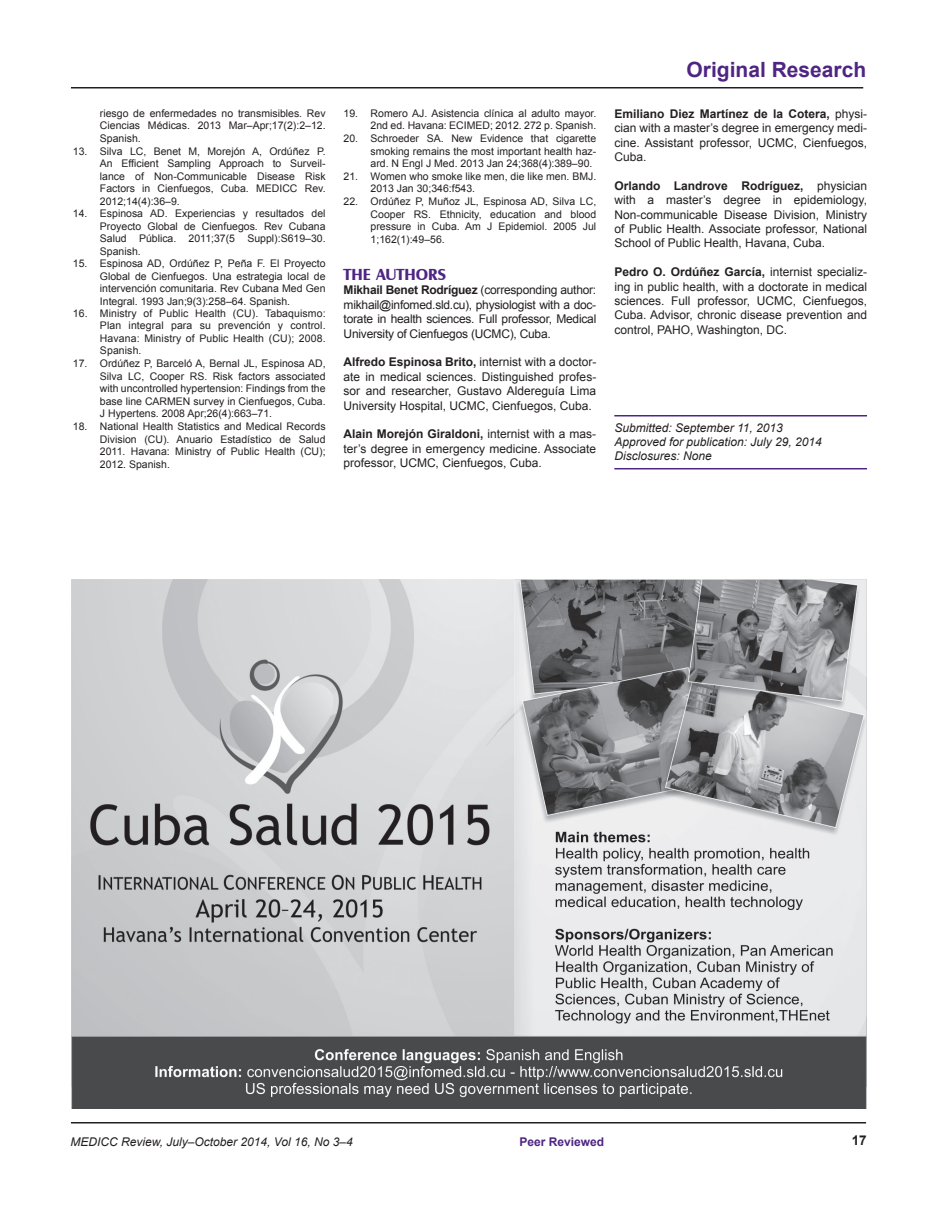
<style>
.page{position:relative;width:945px;height:1215px;background:#fff}
.page>*{position:absolute;margin:0;border:0;box-sizing:border-box;transform-origin:0 0}
.t1{font:700 21px "Arial";color:#4e2582}
.t2{font:700 16.5px "Castle T";color:#4e2582}
.t3{font:700 13.5px "Arial";color:#231f20}
.t4{font:12px/14.4px "Arial";color:#231f20;text-align:justify}
.t5{font:italic 12px/14.4px "Arial";color:#231f20}
.t6{font:700 12px "Arial";color:#4e2582}
.t7{font:10.5px/12.6px "Arial";color:#231f20;text-align:justify}
.s1{font-weight:700}
</style>
<div class="page">
<hr style="left:71px;top:1122px;width:795px;height:2px;background:#231f20">
<hr style="left:71px;top:87px;width:792px;height:1px;background:#231f20">
<hr style="left:614px;top:415px;width:253px;height:1px;background:#4e2582">
<hr style="left:614px;top:468px;width:253px;height:1px;background:#4e2582">
<img style="left:71px;top:579px;width:796px;height:529px">
<p class="t7" style="left:100px;top:107px;width:227px">riesgo de enfermedades no transmisibles. Rev Ciencias Médicas. 2013 Mar–Apr;17(2):2–12.<br>Spanish.</p>
<p class="t7" style="left:100px;top:145px;width:227px;text-indent:-27px">13. Silva LC, Benet M, Morejón A, Ordúñez P.<br>An Efficient Sampling Approach to Surveil&shy;lance of Non-Communicable Disease Risk Factors in Cienfuegos, Cuba. MEDICC Rev.<br>2012;14(4):36–9.</p>
<p class="t7" style="left:100px;top:208px;width:227px;text-indent:-27px">14. Espinosa AD. Experiencias y resultados del Proyecto Global de Cienfuegos. Rev Cubana Salud Pública. 2011;37(5 Suppl):S619–30.<br>Spanish.</p>
<p class="t7" style="left:100px;top:257px;width:227px;text-indent:-27px">15. Espinosa AD, Ordúñez P, Peña F. El Proyecto Global de Cienfuegos. Una estrategia local de intervención comunitaria. Rev Cubana Med Gen Integral. 1993 Jan;9(3):258–64. Spanish.</p>
<p class="t7" style="left:100px;top:307px;width:227px;text-indent:-27px">16. Ministry of Public Health (CU). Tabaquismo:<br>Plan integral para su prevención y control.<br>Havana: Ministry of Public Health (CU); 2008.<br>Spanish.</p>
<p class="t7" style="left:100px;top:357px;width:227px;text-indent:-27px">17. Ordúñez P, Barceló A, Bernal JL, Espinosa AD, Silva LC, Cooper RS. Risk factors associated with uncontrolled hypertension: Findings from the base line CARMEN survey in Cienfuegos, Cuba.<br>J Hypertens. 2008 Apr;26(4):663–71.</p>
<p class="t7" style="left:100px;top:420px;width:227px;text-indent:-27px">18. National Health Statistics and Medical Records Division (CU). Anuario Estadístico de Salud 2011. Havana: Ministry of Public Health (CU); 2012. Spanish.</p>
<p class="t7" style="left:344px;top:107px;width:254px;text-align:right">19. Romero AJ. Asistencia clínica al adulto mayor.<br>2nd ed. Havana: ECIMED; 2012. 272 p. Spanish.</p>
<p class="t7" style="left:371px;top:132px;width:227px;text-indent:-27px">20. Schroeder SA. New Evidence that cigarette smoking remains the most important health haz&shy;ard. N Engl J Med. 2013 Jan 24;368(4):389–90.</p>
<p class="t7" style="left:371px;top:170px;width:227px;text-indent:-27px">21. Women who smoke like men, die like men. BMJ.<br>2013 Jan 30;346:f543.</p>
<p class="t7" style="left:371px;top:195px;width:227px;text-indent:-27px">22. Ordúñez P, Muñoz JL, Espinosa AD, Silva LC, Cooper RS. Ethnicity, education and blood pressure in Cuba. Am J Epidemiol. 2005 Jul 1;162(1):49–56.</p>
<h2 class="t2" style="left:344px;top:265px;width:104px">THE AUTHORS</h2>
<p class="t4" style="left:344px;top:283px;width:254px"><span class="s1">Mikhail Benet Rodríguez</span> (corresponding author: mikhail@infomed.sld.cu), physiologist with a doc&shy;torate in health sciences. Full professor, Medical University of Cienfuegos (UCMC), Cuba.</p>
<p class="t4" style="left:344px;top:355px;width:254px"><span class="s1">Alfredo Espinosa Brito,</span> internist with a doctor&shy;ate in medical sciences. Distinguished profes&shy;sor and researcher, Gustavo Aldereguía Lima University Hospital, UCMC, Cienfuegos, Cuba.</p>
<p class="t4" style="left:344px;top:427px;width:254px"><span class="s1">Alain Morejón Giraldoni,</span> internist with a mas&shy;ter’s degree in emergency medicine. Associate professor, UCMC, Cienfuegos, Cuba.</p>
<h1 class="t1" style="left:687px;top:56px;width:181px">Original Research</h1>
<p class="t4" style="left:614px;top:107px;width:254px"><span class="s1">Emiliano Diez Martínez de la Cotera,</span> physi&shy;cian with a master’s degree in emergency medi&shy;cine. Assistant professor, UCMC, Cienfuegos, Cuba.</p>
<p class="t4" style="left:614px;top:179px;width:254px"><span class="s1">Orlando Landrove Rodríguez,</span> physician with a master’s degree in epidemiology, Non-communicable Disease Division, Ministry of Public Health. Associate professor, National School of Public Health, Havana, Cuba.</p>
<p class="t4" style="left:614px;top:265px;width:254px"><span class="s1">Pedro O. Ordúñez García,</span> internist specializ&shy;ing in public health, with a doctorate in medical sciences. Full professor, UCMC, Cienfuegos, Cuba. Advisor, chronic disease prevention and control, PAHO, Washington, DC.</p>
<p class="t5" style="left:614px;top:420px;width:209px">Submitted: September 11, 2013<br>Approved for publication: July 29, 2014<br>Disclosures: None</p>
<p class="t5" style="left:70px;top:1135px;width:284px">MEDICC Review, July–October 2014, Vol 16, No 3–4</p>
<p class="t6" style="left:519px;top:1134px;width:86px">Peer Reviewed</p>
<p class="t3" style="left:852px;top:1131px;width:17px">17</p>
</div>
